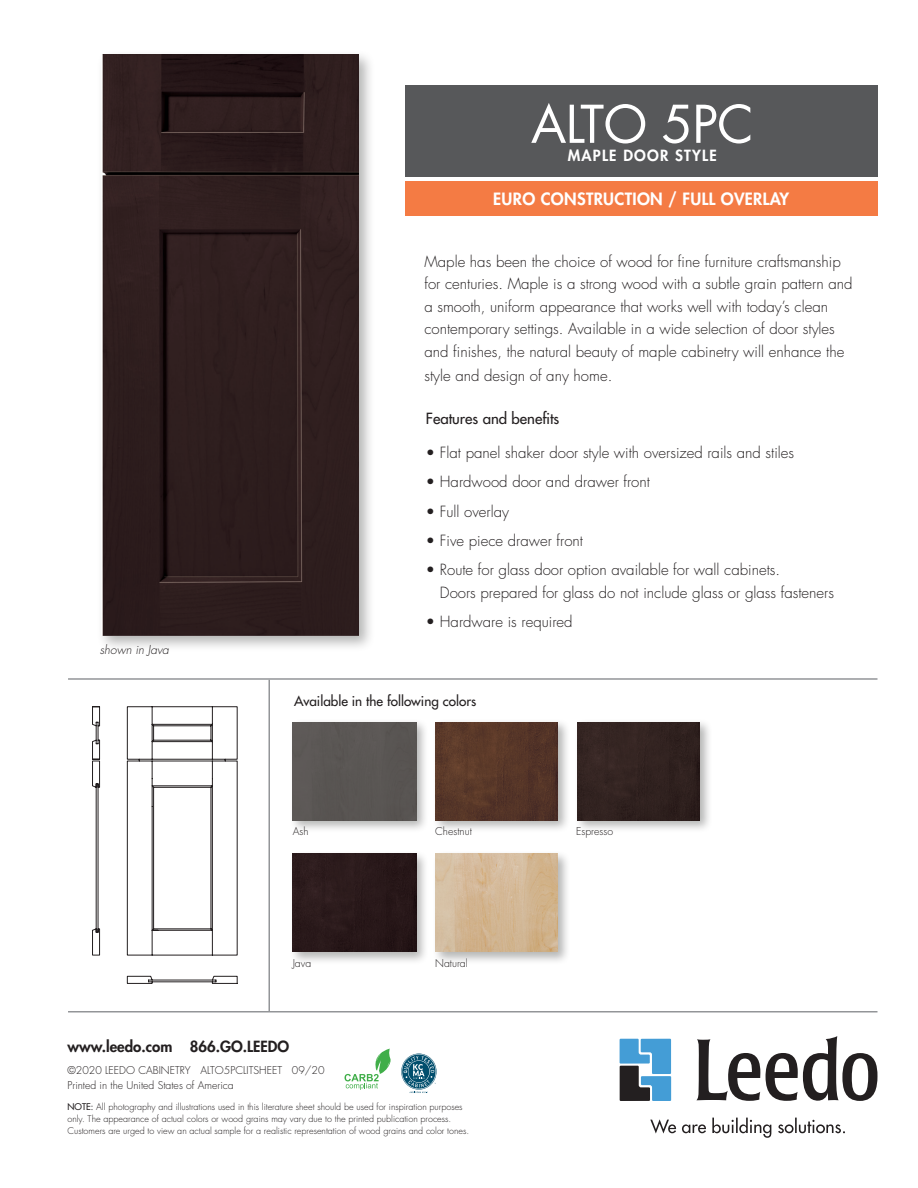
<style>
.page{position:relative;width:918px;height:1188px;background:#fff}
.page>*{position:absolute;margin:0;border:0;box-sizing:border-box;transform-origin:0 0}
.t1{font:50.7px "Futura Std";letter-spacing:-.01em;color:#fff}
.t2{font:800 16.5px "Futura Std";letter-spacing:.02em;color:#fff}
.t3{font:300 15px/22.5px "Futura Std";color:#231f20}
.t4{font:800 15px "Futura Std";color:#231f20}
.t5{font:500 15px "Futura Std";color:#231f20}
.t6{font:800 15px "Futura Std";letter-spacing:.08em;color:#fff}
.t7{font:500 13.5px "Futura Std";color:#231f20}
.t8{font:italic 300 12px "Futura Std";color:#231f20}
.t9{font:300 10.5px/15px "Futura Std";color:#231f20}
.t10{font:300 9px/12px "Futura Std";color:#231f20}
.s1{font-weight:500}
</style>
<div class="page">
<svg style="left:620px;top:1039px;width:51px;height:62px;background:#5388ac"></svg>
<svg style="left:696px;top:1039px;width:64px;height:62px"></svg>
<svg style="left:766px;top:1036px;width:111px;height:65px"></svg>
<svg style="left:650px;top:1118px;width:195px;height:20px"></svg>
<svg style="left:345px;top:1049px;width:46px;height:41px"></svg>
<hr style="left:68px;top:1011px;width:810px;height:1px;background:#939598">
<hr style="left:68px;top:678px;width:810px;height:2px;background:#939598">
<div style="left:405px;top:85px;width:473px;height:92px;background:#57585a"></div>
<div style="left:97px;top:49px;width:279px;height:603px;background:#040503;opacity:.3"></div>
<img style="left:102px;top:54px;width:257px;height:581px">
<div style="left:405px;top:181px;width:473px;height:34px;background:#f47b44"></div>
<hr style="left:268px;top:680px;width:2px;height:331px;background:#939598">
<svg style="left:401px;top:1054px;width:36px;height:39px"></svg>
<svg style="left:92px;top:706px;width:146px;height:278px"></svg>
<div style="left:432px;top:718px;width:139px;height:116px;background:#040503;opacity:.3"></div>
<img style="left:436px;top:722px;width:122px;height:98px">
<div style="left:432px;top:850px;width:139px;height:115px;background:#040503;opacity:.3"></div>
<img style="left:436px;top:853px;width:122px;height:99px">
<div style="left:574px;top:718px;width:139px;height:116px;background:#040503;opacity:.3"></div>
<div style="left:577px;top:722px;width:123px;height:98px;background:#322320"></div>
<div style="left:289px;top:718px;width:140px;height:116px;background:#040503;opacity:.3"></div>
<div style="left:293px;top:722px;width:123px;height:98px;background:#595653"></div>
<div style="left:289px;top:850px;width:140px;height:115px;background:#040503;opacity:.3"></div>
<div style="left:293px;top:853px;width:123px;height:99px;background:#29191a"></div>
<p class="t1" style="left:531px;top:92px;width:224px">ALTO 5PC</p>
<p class="t6" style="left:568px;top:146px;width:150px">MAPLE DOOR STYLE</p>
<p class="t2" style="left:493px;top:189px;width:298px">EURO CONSTRUCTION / FULL OVERLAY</p>
<p class="t3" style="left:424px;top:250px;width:430px">Maple has been the choice of wood for fine furniture craftsmanship for centuries. Maple is a strong wood with a subtle grain pattern and a smooth, uniform appearance that works well with today’s clean contemporary settings. Available in a wide selection of door styles and finishes, the natural beauty of maple cabinetry will enhance the</p>
<p class="t3" style="left:424px;top:364px;width:189px">style and design of any home.</p>
<p class="t8" style="left:100px;top:642px;width:71px">shown in Java</p>
<p class="t5" style="left:426px;top:409px;width:135px">Features and benefits</p>
<p class="t3" style="left:426px;top:442px;width:370px">• Flat panel shaker door style with oversized rails and stiles</p>
<p class="t3" style="left:426px;top:471px;width:226px">• Hardwood door and drawer front</p>
<p class="t3" style="left:426px;top:500px;width:85px">• Full overlay</p>
<p class="t3" style="left:426px;top:530px;width:159px">• Five piece drawer front</p>
<p class="t3" style="left:440px;top:559px;width:396px;text-indent:-14px">• Route for glass door option available for wall cabinets.<br>Doors prepared for glass do not include glass or glass fasteners</p>
<p class="t3" style="left:426px;top:611px;width:148px">• Hardware is required</p>
<p class="t7" style="left:294px;top:692px;width:184px">Available in the following colors</p>
<p class="t9" style="left:293px;top:824px;width:17px">Ash</p>
<p class="t9" style="left:435px;top:824px;width:38px">Chestnut</p>
<p class="t9" style="left:576px;top:824px;width:39px">Espresso</p>
<p class="t9" style="left:293px;top:956px;width:20px">Java</p>
<p class="t9" style="left:435px;top:956px;width:34px">Natural</p>
<p class="t4" style="left:68px;top:1037px;width:223px">www.leedo.com 866.GO.LEEDO</p>
<p class="t9" style="left:68px;top:1063px;width:259px">©2020 LEEDO CABINETRY ALTO5PCLITSHEET 09/20<br>Printed in the United States of America</p>
<p class="t10" style="left:68px;top:1101px;width:403px"><span class="s1">NOTE:</span> All photography and illustrations used in this literature sheet should be used for inspiration purposes only. The appearance of actual colors or wood grains may vary due to the printed publication process.<br>Customers are urged to view an actual sample for a realistic representation of wood grains and color tones.</p>
</div>
